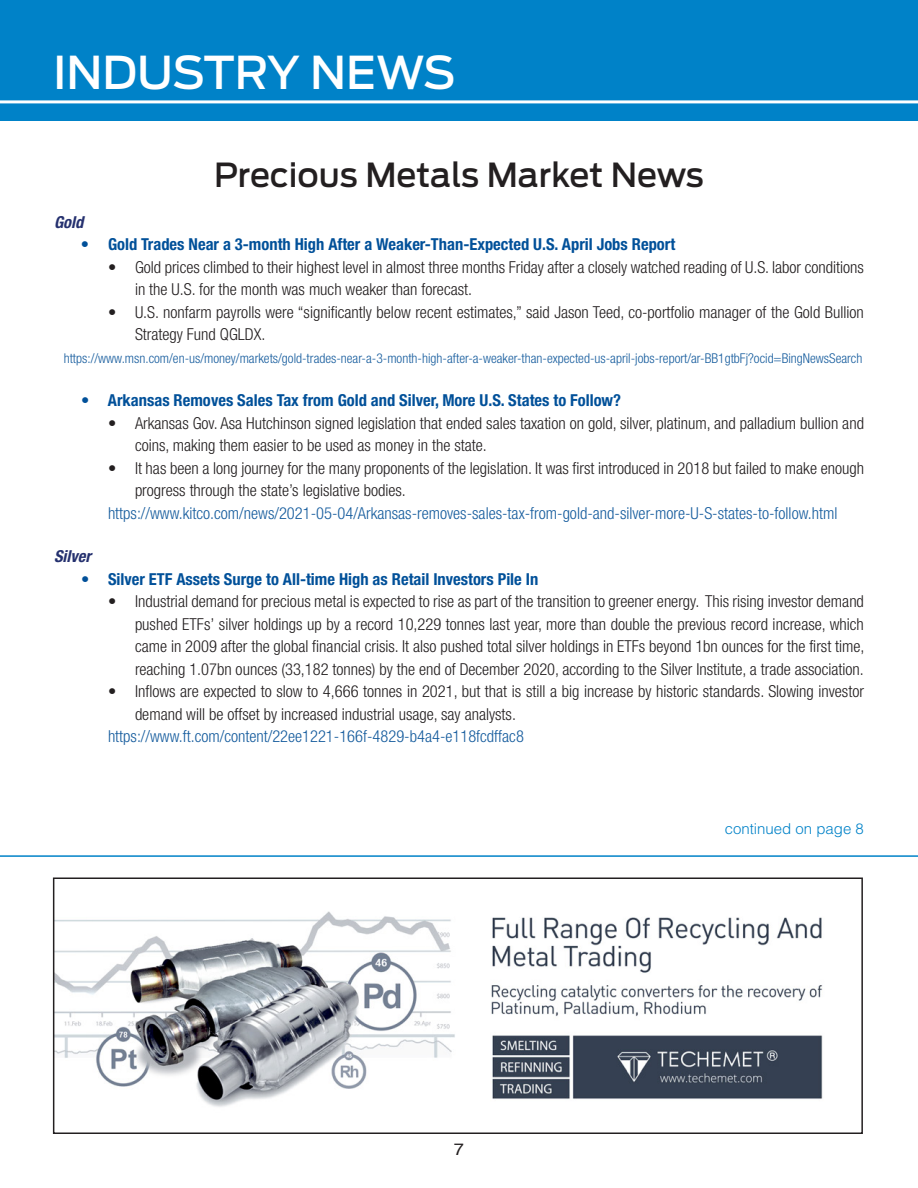
<style>
.page{position:relative;width:918px;height:1188px;background:#fff}
.page>*{position:absolute;margin:0;border:0;box-sizing:border-box;transform-origin:0 0}
.t1{font:500 45px "Ford Antenna";letter-spacing:-.005em;color:#fff}
.t2{font:500 33px "Ford Antenna";color:#231f20}
.t3{font:300 condensed 16.5px/22.5px "Helvetica Neue LT Std";color:#231f20}
.t4{font:700 condensed 16.5px "Helvetica Neue LT Std";color:#015099}
.t5{font:300 condensed 16.5px "Helvetica Neue LT Std";color:#175d9e}
.t6{font:italic 700 condensed 16.5px "Helvetica Neue LT Std";color:#25316f}
.t7{font:16.5px "Helvetica";color:#231f20;scale:1.1 1}
.t8{font:300 15px "Helvetica LT Std";color:#0082c8}
.t9{font:300 condensed 13.5px "Helvetica Neue LT Std";color:#175d9e}
</style>
<div class="page">
<div style="left:0;top:0;width:918px;height:122px;background:#0082c8"></div>
<hr style="left:0;top:100px;width:918px;height:3px;background:#fff">
<img style="left:56px;top:911px;width:767px;height:196px">
<div style="left:53px;top:878px;width:810px;height:256px;border:2px solid #231f20"></div>
<hr style="left:0;top:855px;width:918px;height:2px;background:#0082c8">
<p class="t1" style="left:53px;top:33px;width:404px">INDUSTRY NEWS</p>
<p class="t2" style="left:214px;top:146px;width:491px">Precious Metals Market News</p>
<p class="t6" style="left:54px;top:212px;width:31px">Gold</p>
<p class="t4" style="left:81px;top:234px;width:596px">• Gold Trades Near a 3-month High After a Weaker-Than-Expected U.S. April Jobs Report</p>
<p class="t3" style="left:135px;top:256px;width:730px;text-indent:-27px">• Gold prices climbed to their highest level in almost three months Friday after a closely watched reading of U.S. labor conditions in the U.S. for the month was much weaker than forecast.</p>
<p class="t3" style="left:135px;top:301px;width:730px;text-indent:-27px">• U.S. nonfarm payrolls were “significantly below recent estimates,” said Jason Teed, co-portfolio manager of the Gold Bullion<br>Strategy Fund QGLDX.</p>
<p class="t9" style="left:64px;top:350px;width:800px">https://www.msn.com/en-us/money/markets/gold-trades-near-a-3-month-high-after-a-weaker-than-expected-us-april-jobs-report/ar-BB1gtbFj?ocid=BingNewsSearch</p>
<p class="t4" style="left:81px;top:390px;width:542px">• Arkansas Removes Sales Tax from Gold and Silver, More U.S. States to Follow?</p>
<p class="t3" style="left:135px;top:412px;width:731px;text-indent:-27px">• Arkansas Gov. Asa Hutchinson signed legislation that ended sales taxation on gold, silver, platinum, and palladium bullion and coins, making them easier to be used as money in the state.</p>
<p class="t3" style="left:135px;top:457px;width:731px;text-indent:-27px">• It has been a long journey for the many proponents of the legislation. It was first introduced in 2018 but failed to make enough progress through the state’s legislative bodies.</p>
<p class="t5" style="left:108px;top:503px;width:731px">https://www.kitco.com/news/2021-05-04/Arkansas-removes-sales-tax-from-gold-and-silver-more-U-S-states-to-follow.html</p>
<p class="t6" style="left:54px;top:546px;width:38px">Silver</p>
<p class="t4" style="left:81px;top:569px;width:459px">• Silver ETF Assets Surge to All-time High as Retail Investors Pile In</p>
<p class="t3" style="left:135px;top:590px;width:731px;text-align:justify;text-indent:-27px">• Industrial demand for precious metal is expected to rise as part of the transition to greener energy. This rising investor demand pushed ETFs’ silver holdings up by a record 10,229 tonnes last year, more than double the previous record increase, which came in 2009 after the global financial crisis. It also pushed total silver holdings in ETFs beyond 1bn ounces for the first time, reaching 1.07bn ounces (33,182 tonnes) by the end of December 2020, according to the Silver Institute, a trade association.</p>
<p class="t3" style="left:135px;top:680px;width:730px;text-indent:-27px">• Inflows are expected to slow to 4,666 tonnes in 2021, but that is still a big increase by historic standards. Slowing investor demand will be offset by increased industrial usage, say analysts.</p>
<p class="t5" style="left:108px;top:727px;width:417px">https://www.ft.com/content/22ee1221-166f-4829-b4a4-e118fcdffac8</p>
<p class="t7" style="left:454px;top:1140px;width:11px">7</p>
<p class="t8" style="left:725px;top:820px;width:141px">continued on page 8</p>
</div>
